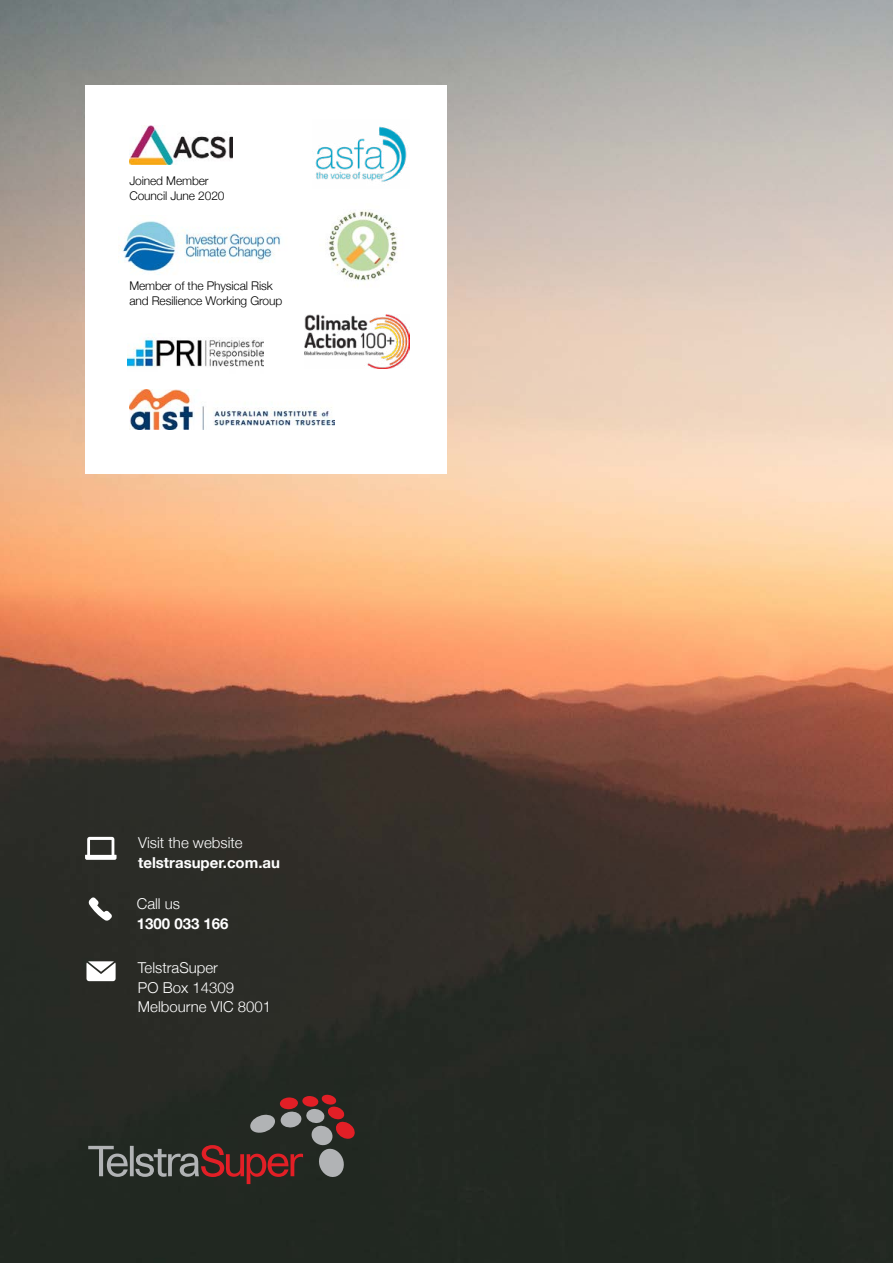
<style>
.page{position:relative;width:893px;height:1263px;background:#fff}
.page>*{position:absolute;margin:0;border:0;box-sizing:border-box;transform-origin:0 0}
.t1{font:300 15px/19.5px "Helvetica Neue";color:#fff}
.t2{font:700 15px "Helvetica Neue";color:#fff}
.t3{font:300 12px/15px "Helvetica Neue";letter-spacing:-.01em;color:#000}
</style>
<div class="page">
<img style="left:0;top:0;width:893px;height:1263px">
<div style="left:85px;top:85px;width:361px;height:389px;background:#fff"></div>
<svg style="left:88px;top:897px;width:24px;height:24px"></svg>
<svg style="left:85px;top:837px;width:32px;height:23px"></svg>
<svg style="left:86px;top:961px;width:30px;height:20px"></svg>
<img style="left:129px;top:125px;width:103px;height:39px">
<img style="left:119px;top:221px;width:163px;height:54px">
<img style="left:128px;top:337px;width:135px;height:31px">
<img style="left:129px;top:389px;width:206px;height:41px">
<img style="left:315px;top:126px;width:92px;height:56px">
<img style="left:327px;top:211px;width:71px;height:70px">
<img style="left:304px;top:314px;width:106px;height:55px">
<svg style="left:88px;top:1094px;width:268px;height:90px;background:#433834"></svg>
<p class="t3" style="left:129px;top:172px;width:97px">Joined Member<br>Council June 2020</p>
<p class="t3" style="left:129px;top:277px;width:155px">Member of the Physical Risk and Resilience Working Group</p>
<p class="t1" style="left:138px;top:832px;width:106px">Visit the website</p>
<p class="t2" style="left:138px;top:851px;width:143px">telstrasuper.com.au</p>
<p class="t1" style="left:137px;top:893px;width:45px">Call us</p>
<p class="t2" style="left:137px;top:911px;width:93px">1300 033 166</p>
<p class="t1" style="left:138px;top:957px;width:135px">TelstraSuper<br>PO Box 14309<br>Melbourne VIC 8001</p>
</div>
